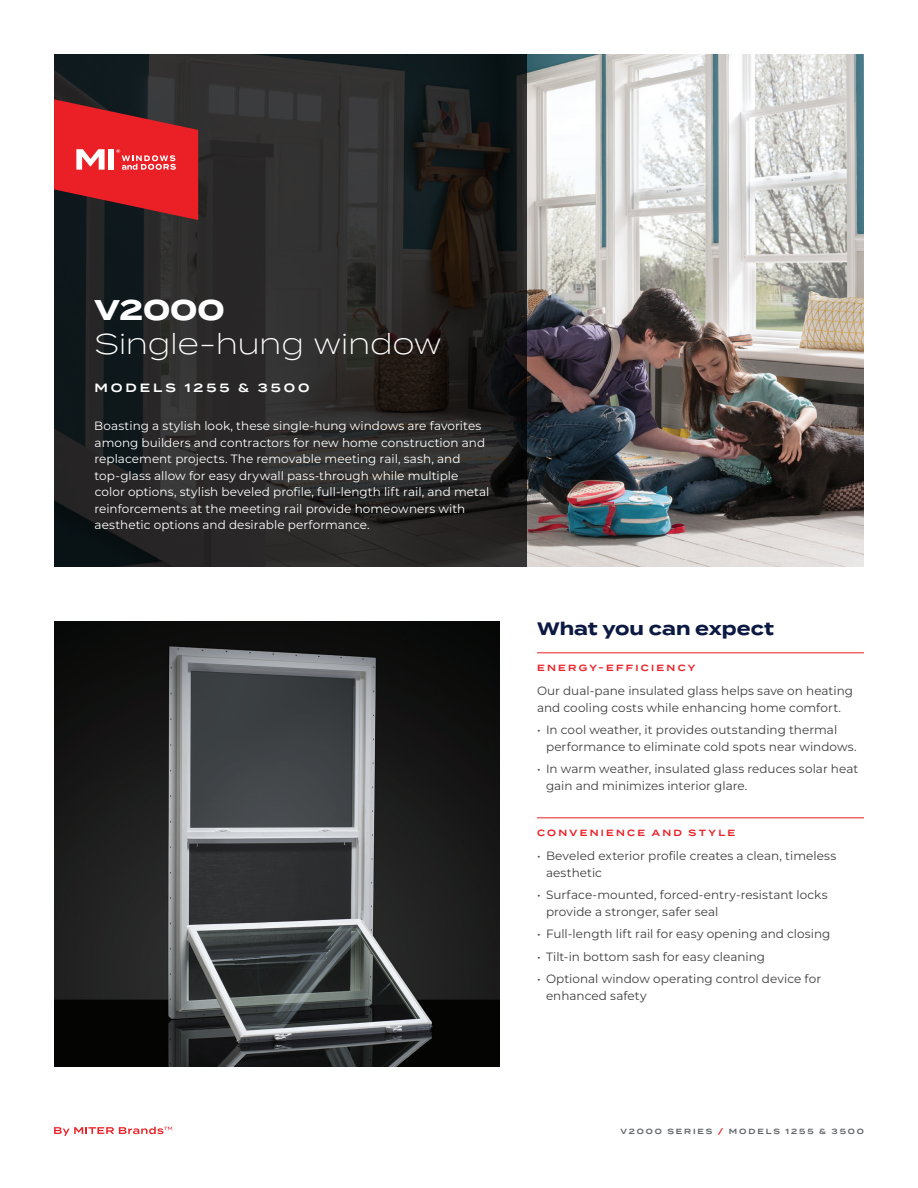
<style>
.page{position:relative;width:918px;height:1188px;background:#fff}
.page>*{position:absolute;margin:0;border:0;box-sizing:border-box;transform-origin:0 0}
.H1_Light{font:300 28.5px "Termina";letter-spacing:-.015em;color:#fff}
.H1_Bold{font:700 28.5px "Termina";letter-spacing:-.005em;color:#fff}
.H2_Blue{font:700 18px "Termina";color:#0c1942}
.Body_Copy__Good{font:12px/16.5px "Montserrat";letter-spacing:.005em;color:#3e3e3f}
.Intro__Good{font:12px/16.5px "Montserrat";letter-spacing:.005em;color:#fff}
.White_All_Caps{font:600 12px "Termina";letter-spacing:.245em;color:#fff}
.Red_all_caps_with_ru{font:600 9px "Termina";letter-spacing:.25em;color:#eb1f26}
.t1{font:600 7.5px "Termina";letter-spacing:.255em;color:#63656a}
.s1{color:#eb1f26}
</style>
<div class="page">
<img style="left:54px;top:621px;width:446px;height:445px">
<img style="left:526px;top:54px;width:338px;height:513px">
<svg style="left:54px;top:54px;width:472px;height:513px;background:#252525"></svg>
<svg style="left:54px;top:1127px;width:118px;height:9px"></svg>
<svg style="left:54px;top:99px;width:144px;height:121px;background:#b7282e"></svg>
<div style="left:108px;top:149px;width:6px;height:21px;background:#fff"></div>
<hr style="left:537px;top:653px;width:327px;height:1px;background:#eb1f26">
<hr style="left:537px;top:818px;width:327px;height:1px;background:#eb1f26">
<p class="H1_Bold" style="left:94px;top:288px;width:132px">V2000</p>
<p class="H1_Light" style="left:94px;top:323px;width:349px">Single-hung window</p>
<p class="White_All_Caps" style="left:94px;top:378px;width:216px">MODELS 1255 &amp; 3500</p>
<p class="Intro__Good" style="left:94px;top:417px;width:396px">Boasting a stylish look, these single-hung windows are favorites among builders and contractors for new home construction and replacement projects. The removable meeting rail, sash, and top-glass allow for easy drywall pass-through while multiple color options, stylish beveled profile, full-length lift rail, and metal reinforcements at the meeting rail provide homeowners with aesthetic options and desirable performance.</p>
<p class="H2_Blue" style="left:537px;top:615px;width:239px">What you can expect</p>
<p class="Red_all_caps_with_ru" style="left:537px;top:661px;width:160px">ENERGY-EFFICIENCY</p>
<p class="Body_Copy__Good" style="left:537px;top:682px;width:318px">Our dual-pane insulated glass helps save on heating and cooling costs while enhancing home comfort.</p>
<p class="Body_Copy__Good" style="left:546px;top:721px;width:312px;text-indent:-9px">• In cool weather, it provides outstanding thermal performance to eliminate cold spots near windows.</p>
<p class="Body_Copy__Good" style="left:546px;top:760px;width:314px;text-indent:-9px">• In warm weather, insulated glass reduces solar heat gain and minimizes interior glare.</p>
<p class="Red_all_caps_with_ru" style="left:537px;top:826px;width:200px">CONVENIENCE AND STYLE</p>
<p class="Body_Copy__Good" style="left:546px;top:847px;width:292px;text-indent:-9px">• Beveled exterior profile creates a clean, timeless aesthetic</p>
<p class="Body_Copy__Good" style="left:546px;top:886px;width:283px;text-indent:-9px">• Surface-mounted, forced-entry-resistant locks provide a stronger, safer seal</p>
<p class="Body_Copy__Good" style="left:537px;top:925px;width:295px">• Full-length lift rail for easy opening and closing</p>
<p class="Body_Copy__Good" style="left:537px;top:948px;width:230px">• Tilt-in bottom sash for easy cleaning</p>
<p class="Body_Copy__Good" style="left:546px;top:970px;width:277px;text-indent:-9px">• Optional window operating control device for enhanced safety</p>
<p class="t1" style="left:620px;top:1126px;width:245px">V2000 SERIES <span class="s1">/</span> MODELS 1255 &amp; 3500</p>
</div>
